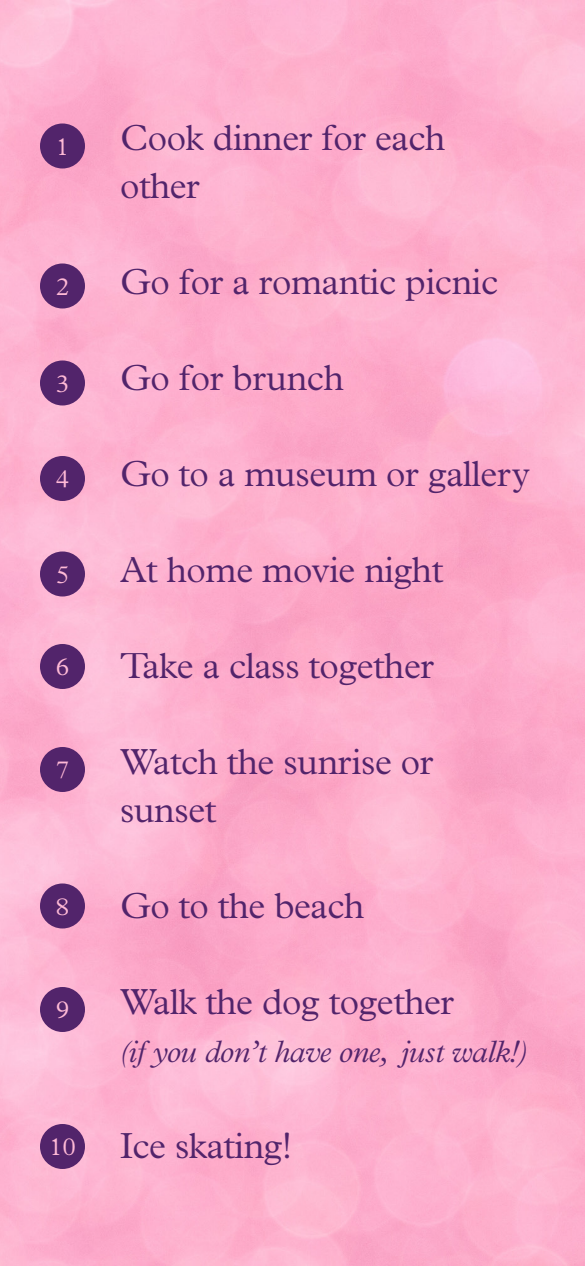
<style>
.page{position:relative;width:585px;height:1266px;background:#fff}
.page>*{position:absolute;margin:0;border:0;box-sizing:border-box;transform-origin:0 0}
.DDDN_Questions{font:300 36.5px/48px "Plantin MT Pro";letter-spacing:-.01em;color:#52246b}
.DDDN_Questions-2{font:italic 300 31px "Plantin MT Pro";letter-spacing:-.01em;color:#52246b}
.DDDN_Questions-3{font:300 25px "Plantin MT Pro";color:#ffbad6}
</style>
<div class="page">
<img style="left:0;top:0;width:585px;height:1266px">
<div style="left:40px;top:124px;width:45px;height:44px;background:#52246b;border-radius:50%"></div>
<div style="left:40px;top:264px;width:45px;height:44px;background:#52246b;border-radius:50%"></div>
<div style="left:40px;top:360px;width:45px;height:46px;background:#52246b;border-radius:50%"></div>
<div style="left:40px;top:456px;width:45px;height:45px;background:#52246b;border-radius:50%"></div>
<div style="left:40px;top:552px;width:45px;height:44px;background:#52246b;border-radius:50%"></div>
<div style="left:40px;top:644px;width:45px;height:45px;background:#52246b;border-radius:50%"></div>
<div style="left:40px;top:747px;width:45px;height:45px;background:#52246b;border-radius:50%"></div>
<div style="left:40px;top:884px;width:45px;height:44px;background:#52246b;border-radius:50%"></div>
<div style="left:40px;top:987px;width:45px;height:45px;background:#52246b;border-radius:50%"></div>
<div style="left:40px;top:1124px;width:45px;height:45px;background:#52246b;border-radius:50%"></div>
<p class="DDDN_Questions-3" style="left:56px;top:132px;width:15px">1</p>
<p class="DDDN_Questions-3" style="left:56px;top:272px;width:15px">2</p>
<p class="DDDN_Questions-3" style="left:56px;top:369px;width:15px">3</p>
<p class="DDDN_Questions-3" style="left:56px;top:464px;width:15px">4</p>
<p class="DDDN_Questions-3" style="left:56px;top:560px;width:15px">5</p>
<p class="DDDN_Questions-3" style="left:56px;top:652px;width:15px">6</p>
<p class="DDDN_Questions-3" style="left:56px;top:755px;width:15px">7</p>
<p class="DDDN_Questions-3" style="left:56px;top:892px;width:15px">8</p>
<p class="DDDN_Questions-3" style="left:56px;top:995px;width:15px">9</p>
<p class="DDDN_Questions-3" style="left:49px;top:1132px;width:28px">10</p>
<p class="DDDN_Questions" style="left:120px;top:114px;width:327px">Cook dinner for each other</p>
<p class="DDDN_Questions" style="left:120px;top:258px;width:380px">Go for a romantic picnic</p>
<p class="DDDN_Questions" style="left:120px;top:354px;width:225px">Go for brunch</p>
<p class="DDDN_Questions" style="left:120px;top:450px;width:412px">Go to a museum or gallery</p>
<p class="DDDN_Questions" style="left:120px;top:546px;width:325px">At home movie night</p>
<p class="DDDN_Questions" style="left:120px;top:642px;width:316px">Take a class together</p>
<p class="DDDN_Questions" style="left:120px;top:738px;width:315px">Watch the sunrise or sunset</p>
<p class="DDDN_Questions" style="left:120px;top:882px;width:246px">Go to the beach</p>
<p class="DDDN_Questions" style="left:120px;top:978px;width:336px">Walk the dog together</p>
<p class="DDDN_Questions-2" style="left:120px;top:1034px;width:408px">(if you don’t have one, just walk!)</p>
<p class="DDDN_Questions" style="left:120px;top:1122px;width:174px">Ice skating!</p>
</div>
